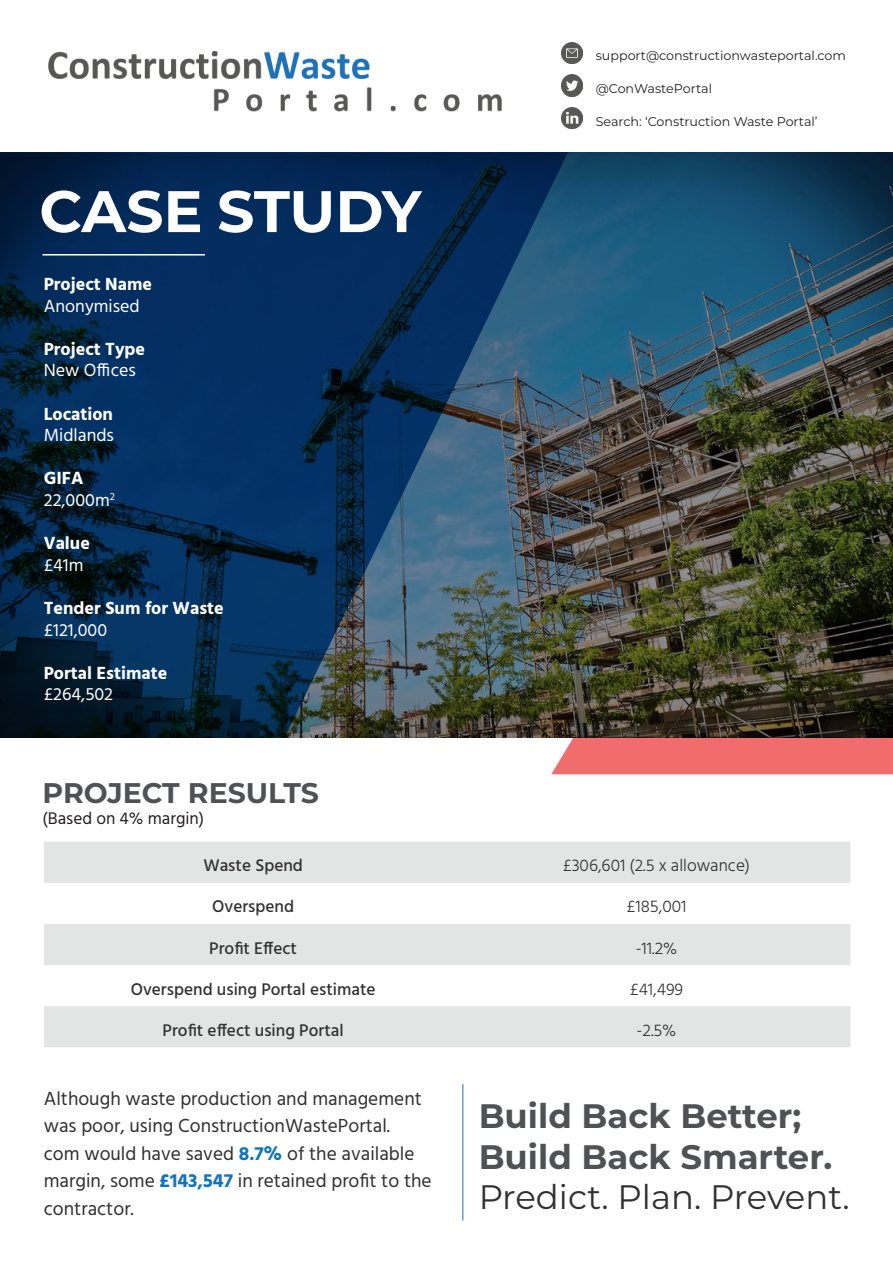
<style>
.page{position:relative;width:893px;height:1263px;background:#fff}
.page>*{position:absolute;margin:0;border:0;box-sizing:border-box;transform-origin:0 0}
.Text_Left_Justify{font:700 58.5px "Montserrat";letter-spacing:-.01em;color:#fff}
.Text_Left_Justify-2{font:700 33.9px "Montserrat";color:#4f5153}
.Text_Left_Justify-3{font:33.9px "Montserrat";color:#312f30}
.Text_Left_Justify-4{font:700 28.35px "Montserrat";color:#4f5153}
.Text_Left_Justify-5{font:19.35px/27.6px "Hind";color:#312f30}
.Text_Left_Justify-6{font:700 18px "Hind";color:#fff}
.Text_Left_Justify-7{font:18px "Hind";color:#fff}
.Text_Left_Justify-8{font:500 17.25px "Hind";color:#312f30}
.Text_Left_Justify-9{font:300 17.25px "Hind";color:#312f30}
.Text_Left_Justify-10{font:17.25px "Hind";color:#231f20}
.t1{font:12.75px "Montserrat";color:#231f20}
.s1{font-weight:700;color:#1074bc}
</style>
<div class="page">
<img style="left:568px;top:152px;width:325px;height:585px">
<div style="left:551px;top:737px;width:342px;height:37px;background:#f16c6c"></div>
<svg style="left:0;top:152px;width:568px;height:586px;background:#143656"></svg>
<hr style="left:43px;top:254px;width:162px;height:1px;background:#fff">
<img style="left:561px;top:107px;width:22px;height:22px">
<img style="left:561px;top:75px;width:22px;height:21px">
<img style="left:561px;top:42px;width:22px;height:22px">
<img style="left:48px;top:51px;width:454px;height:61px">
<svg style="left:44px;top:842px;width:806px;height:205px;fill:#e3e4e4"></svg>
<hr style="left:462px;top:1084px;width:1px;height:136px;background:#1074bc">
<p class="Text_Left_Justify" style="left:39px;top:169px;width:384px">CASE STUDY</p>
<p class="Text_Left_Justify-6" style="left:44px;top:273px;width:110px">Project Name</p>
<p class="Text_Left_Justify-7" style="left:44px;top:293px;width:98px">Anonymised</p>
<p class="Text_Left_Justify-6" style="left:44px;top:338px;width:103px">Project Type</p>
<p class="Text_Left_Justify-7" style="left:44px;top:358px;width:94px">New Offices</p>
<p class="Text_Left_Justify-6" style="left:44px;top:403px;width:71px">Location</p>
<p class="Text_Left_Justify-7" style="left:44px;top:423px;width:72px">Midlands</p>
<p class="Text_Left_Justify-6" style="left:44px;top:468px;width:41px">GIFA</p>
<p class="Text_Left_Justify-7" style="left:44px;top:488px;width:73px">22,000m<sup>2</sup></p>
<p class="Text_Left_Justify-6" style="left:44px;top:532px;width:48px">Value</p>
<p class="Text_Left_Justify-7" style="left:44px;top:553px;width:41px">£41m</p>
<p class="Text_Left_Justify-6" style="left:44px;top:597px;width:181px">Tender Sum for Waste</p>
<p class="Text_Left_Justify-7" style="left:44px;top:617px;width:65px">£121,000</p>
<p class="Text_Left_Justify-6" style="left:44px;top:662px;width:125px">Portal Estimate</p>
<p class="Text_Left_Justify-7" style="left:44px;top:682px;width:71px">£264,502</p>
<p class="Text_Left_Justify-4" style="left:43px;top:773px;width:278px">PROJECT RESULTS</p>
<p class="Text_Left_Justify-10" style="left:43px;top:807px;width:163px">(Based on 4% margin)</p>
<p class="t1" style="left:596px;top:46px;width:252px">support@constructionwasteportal.com</p>
<p class="t1" style="left:596px;top:79px;width:118px">@ConWastePortal</p>
<p class="t1" style="left:596px;top:112px;width:223px">Search: ‘Construction Waste Portal’</p>
<p class="Text_Left_Justify-8" style="left:203px;top:854px;width:101px">Waste Spend</p>
<p class="Text_Left_Justify-9" style="left:563px;top:854px;width:189px">£306,601 (2.5 x allowance)</p>
<p class="Text_Left_Justify-8" style="left:212px;top:895px;width:83px">Overspend</p>
<p class="Text_Left_Justify-9" style="left:626px;top:895px;width:61px">£185,001</p>
<p class="Text_Left_Justify-8" style="left:209px;top:936px;width:89px">Profit Effect</p>
<p class="Text_Left_Justify-9" style="left:636px;top:936px;width:43px">-11.2%</p>
<p class="Text_Left_Justify-8" style="left:131px;top:977px;width:246px">Overspend using Portal estimate</p>
<p class="Text_Left_Justify-9" style="left:630px;top:977px;width:55px">£41,499</p>
<p class="Text_Left_Justify-8" style="left:163px;top:1018px;width:183px">Profit effect using Portal</p>
<p class="Text_Left_Justify-9" style="left:637px;top:1019px;width:41px">-2.5%</p>
<p class="Text_Left_Justify-5" style="left:44px;top:1085px;width:389px">Although waste production and management was poor, using ConstructionWastePortal.<br>com would have saved <span class="s1">8.7%</span> of the available margin, some <span class="s1">£143,547</span> in retained profit to the contractor.</p>
<p class="Text_Left_Justify-2" style="left:479px;top:1091px;width:324px">Build Back Better;</p>
<p class="Text_Left_Justify-2" style="left:479px;top:1132px;width:355px">Build Back Smarter.</p>
<p class="Text_Left_Justify-3" style="left:479px;top:1174px;width:372px">Predict. Plan. Prevent.</p>
</div>
